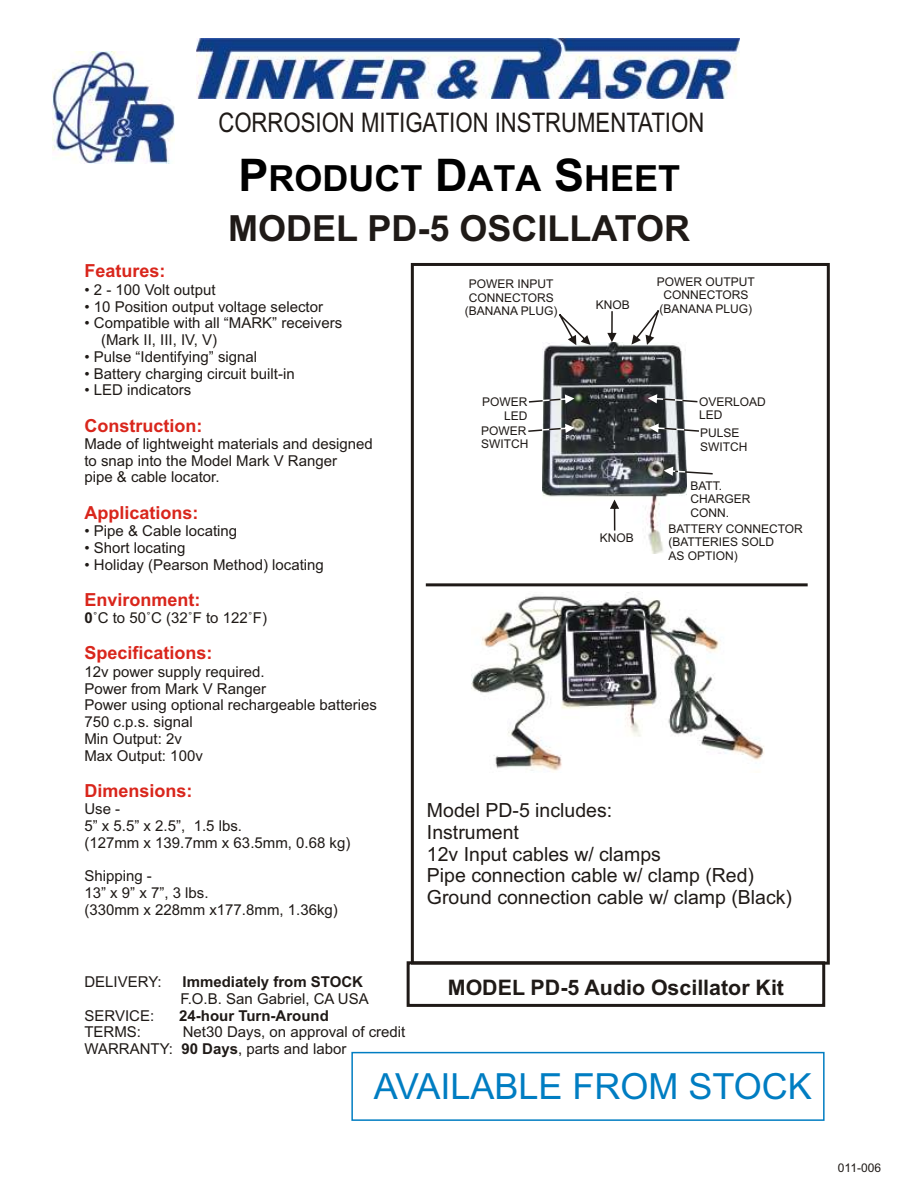
<style>
.page{position:relative;width:918px;height:1188px;background:#fff}
.page>*{position:absolute;margin:0;border:0;box-sizing:border-box;transform-origin:0 0}
.t1{font:700 36px/50.8px "Arial";color:#1f1a17}
.t2{font:36px "Arial";color:#007dc2}
.t3{font:27px "Arial Narrow";color:#1f1a17}
.t4{font:700 21.45px "Arial";color:#1f1a17}
.t5{font:19.5px/21.8px "Arial";color:#1f1a17}
.t6{font:700 18px "Arial";color:#d9261c}
.t7{font:15px/16.8px "Arial";color:#1f1a17}
.t8{font:700 15px "Arial";color:#1f1a17}
.t9{font:12px/13.4px "Arial";color:#1f1a17}
.s1{font-size:45px;color:#000}
.s2{color:#000}
.s3{font-weight:700}
</style>
<div class="page">
<img style="left:53px;top:51px;width:122px;height:113px">
<img style="left:196px;top:38px;width:544px;height:60px">
<img style="left:471px;top:592px;width:293px;height:179px">
<img style="left:542px;top:342px;width:144px;height:211px">
<div style="left:411px;top:263px;width:419px;height:702px;border:3px solid #1f1a17"></div>
<div style="left:407px;top:961px;width:418px;height:46px;border:3px solid #1f1a17"></div>
<hr style="left:426px;top:583px;width:382px;height:3px;background:#1f1a17">
<svg style="left:559px;top:314px;width:32px;height:31px"></svg>
<svg style="left:631px;top:310px;width:28px;height:35px"></svg>
<svg style="left:528px;top:394px;width:46px;height:10px"></svg>
<svg style="left:648px;top:394px;width:50px;height:9px"></svg>
<svg style="left:649px;top:424px;width:50px;height:9px"></svg>
<svg style="left:664px;top:467px;width:49px;height:9px"></svg>
<svg style="left:528px;top:424px;width:47px;height:9px"></svg>
<svg style="left:607px;top:311px;width:10px;height:31px"></svg>
<svg style="left:610px;top:500px;width:9px;height:31px"></svg>
<div style="left:351px;top:1052px;width:474px;height:69px;border:2px solid #007dc2"></div>
<h2 class="t3" style="left:218px;top:112px;width:487px">CORROSION MITIGATION INSTRUMENTATION</h2>
<h1 class="t1" style="left:228px;top:156px;width:464px"><span class="s1">P</span><span class="s2">RODUCT</span> <span class="s1">D</span><span class="s2">ATA</span> <span class="s1">S</span><span class="s2">HEET<br></span>MODEL PD-5 OSCILLATOR</h1>
<p class="t6" style="left:84px;top:264px;width:83px">Features:</p>
<p class="t7" style="left:84px;top:282px;width:133px">• 2 - 100 Volt output</p>
<p class="t7" style="left:84px;top:299px;width:240px">• 10 Position output voltage selector</p>
<p class="t7" style="left:101px;top:316px;width:243px;text-indent:-17px">• Compatible with all “MARK” receivers (Mark II, III, IV, V)</p>
<p class="t7" style="left:84px;top:349px;width:174px">• Pulse “Identifying” signal</p>
<p class="t7" style="left:84px;top:366px;width:212px">• Battery charging circuit built-in</p>
<p class="t7" style="left:84px;top:383px;width:108px">• LED indicators</p>
<p class="t6" style="left:84px;top:418px;width:119px">Construction:</p>
<p class="t7" style="left:84px;top:437px;width:290px">Made of lightweight materials and designed to snap into the Model Mark V Ranger<br>pipe &amp; cable locator.</p>
<p class="t7" style="left:84px;top:524px;width:154px">• Pipe &amp; Cable locating</p>
<p class="t7" style="left:84px;top:541px;width:103px">• Short locating</p>
<p class="t7" style="left:84px;top:557px;width:241px">• Holiday (Pearson Method) locating</p>
<p class="t7" style="left:84px;top:611px;width:184px"><span class="s3">0</span>˚C to 50˚C (32˚F to 122˚F)</p>
<p class="t7" style="left:84px;top:665px;width:294px">12v power supply required.<br>Power from Mark V Ranger<br>Power using optional rechargeable batteries<br>750 c.p.s. signal<br>Min Output: 2v<br>Max Output: 100v</p>
<p class="t7" style="left:84px;top:802px;width:267px">Use -<br>5” x 5.5” x 2.5”, 1.5 lbs.<br>(127mm x 139.7mm x 63.5mm, 0.68 kg)</p>
<p class="t7" style="left:84px;top:869px;width:255px">Shipping -<br>13” x 9” x 7”, 3 lbs.<br>(330mm x 228mm x177.8mm, 1.36kg)</p>
<p class="t6" style="left:84px;top:506px;width:116px">Applications:</p>
<p class="t6" style="left:84px;top:593px;width:118px">Environment:</p>
<p class="t6" style="left:84px;top:646px;width:130px">Specifications:</p>
<p class="t6" style="left:84px;top:784px;width:110px">Dimensions:</p>
<p class="t9" style="left:465px;top:278px;width:94px;text-align:center">POWER INPUT<br>CONNECTORS (BANANA PLUG)</p>
<p class="t9" style="left:657px;top:276px;width:100px;text-align:center">POWER OUTPUT<br>CONNECTORS (BANANA PLUG)</p>
<p class="t9" style="left:596px;top:299px;width:36px">KNOB</p>
<p class="t9" style="left:482px;top:397px;width:47px;text-align:right">POWER<br>LED</p>
<p class="t9" style="left:481px;top:425px;width:49px">POWER<br>SWITCH</p>
<p class="t9" style="left:600px;top:532px;width:36px">KNOB</p>
<p class="t9" style="left:699px;top:396px;width:68px">OVERLOAD<br>LED</p>
<p class="t9" style="left:700px;top:427px;width:49px">PULSE<br>SWITCH</p>
<p class="t9" style="left:691px;top:480px;width:61px">BATT.<br>CHARGER<br>CONN.</p>
<p class="t9" style="left:668px;top:523px;width:136px">BATTERY CONNECTOR (BATTERIES SOLD<br>AS OPTION)</p>
<h3 class="t5" style="left:427px;top:801px;width:367px">Model PD-5 includes:<br>Instrument<br>12v Input cables w/ clamps<br>Pipe connection cable w/ clamp (Red)<br>Ground connection cable w/ clamp (Black)</h3>
<p class="t7" style="left:84px;top:975px;width:79px">DELIVERY:</p>
<p class="t8" style="left:183px;top:976px;width:182px">Immediately from STOCK</p>
<p class="t7" style="left:180px;top:991px;width:190px">F.O.B. San Gabriel, CA USA</p>
<p class="t7" style="left:84px;top:1008px;width:71px">SERVICE:</p>
<p class="t8" style="left:179px;top:1010px;width:151px">24-hour Turn-Around</p>
<p class="t7" style="left:84px;top:1025px;width:58px">TERMS:</p>
<h3 class="t4" style="left:448px;top:979px;width:338px">MODEL PD-5 Audio Oscillator Kit</h3>
<p class="t7" style="left:84px;top:1025px;width:322px;text-indent:98px">Net30 Days, on approval of credit<br>WARRANTY: <span class="s3">90 Days</span>, parts and labor</p>
<h1 class="t2" style="left:374px;top:1073px;width:440px">AVAILABLE FROM STOCK</h1>
<p class="t9" style="left:838px;top:1162px;width:45px">011-006</p>
</div>
